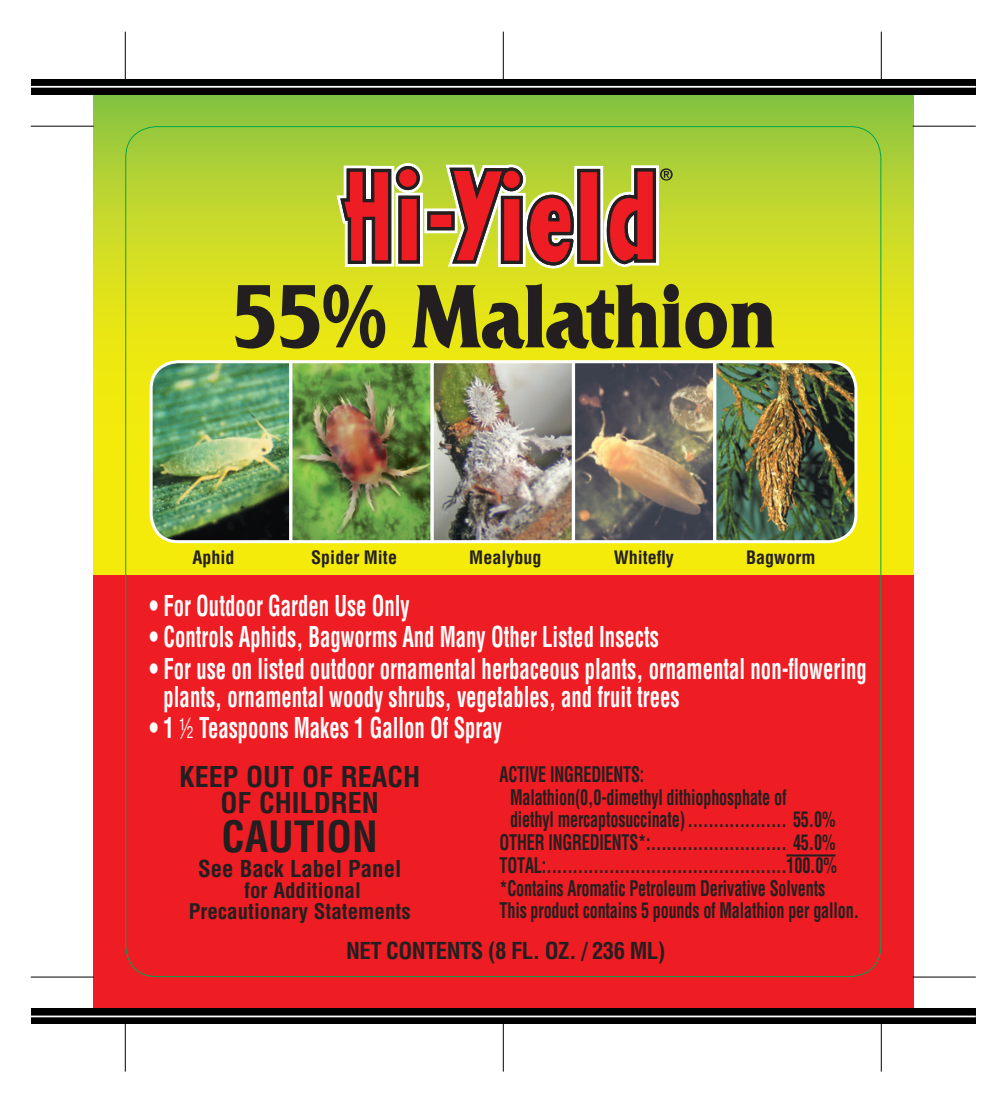
<style>
.page{position:relative;width:1008px;height:1103px;background:#fff}
.page>*{position:absolute;margin:0;border:0;box-sizing:border-box;transform-origin:0 0}
.t1{font:700 94.5px "Friz Quadrata Std";color:#231f20;scale:.85 1}
.t2{font:700 condensed 42px "Helvetica LT Std";color:#231f20}
.t3{font:700 condensed 28px/28px "Helvetica LT Std";color:#fff;scale:.74 1}
.t4{font:700 condensed 28px/26.2px "Helvetica LT Std";color:#231f20;text-align:center}
.t5{font:700 condensed 22.75px "Helvetica LT Std";letter-spacing:-.025em;color:#231f20}
.t6{font:700 condensed 22.75px "Helvetica LT Std";color:#231f20}
.t7{font:700 condensed 21px/22.8px "Helvetica LT Std";letter-spacing:-.01em;color:#231f20;scale:.77 1}
.t8{font:700 condensed 21px "Helvetica LT Std";letter-spacing:-.01em;color:#231f20}
.t9{font:700 condensed 18.2px "Helvetica LT Std";color:#231f20}
.s1{font-family:"Helvetica Neue LT Std";font-weight:300}
</style>
<div class="page">
<svg style="left:93px;top:95px;width:820px;height:480px;background:#cbdb22"></svg>
<div style="left:93px;top:575px;width:820px;height:434px;background:#ee1d23"></div>
<svg style="left:337px;top:163px;width:336px;height:105px"></svg>
<img style="left:294px;top:364px;width:418px;height:175px">
<img style="left:148px;top:359px;width:146px;height:185px">
<div style="left:289px;top:360px;width:145px;height:183px;border:3px solid #fff"></div>
<div style="left:431px;top:360px;width:144px;height:183px;border:3px solid #fff"></div>
<div style="left:572px;top:360px;width:144px;height:183px;border:3px solid #fff"></div>
<img style="left:712px;top:359px;width:147px;height:185px">
<hr style="left:787px;top:854px;width:49px;height:2px;background:#231f20">
<hr style="left:31px;top:126px;width:63px;height:1px;background:#000">
<hr style="left:913px;top:126px;width:63px;height:1px;background:#000">
<hr style="left:31px;top:976px;width:63px;height:1px;background:#000">
<hr style="left:913px;top:976px;width:63px;height:1px;background:#000">
<hr style="left:125px;top:32px;width:1px;height:63px;background:#000">
<hr style="left:125px;top:1008px;width:1px;height:63px;background:#000">
<hr style="left:503px;top:32px;width:1px;height:63px;background:#000">
<hr style="left:503px;top:1008px;width:1px;height:63px;background:#000">
<hr style="left:881px;top:32px;width:1px;height:63px;background:#000">
<hr style="left:881px;top:1008px;width:1px;height:63px;background:#000">
<div style="left:31px;top:1008px;width:945px;height:16px;background:#000"></div>
<hr style="left:31px;top:1015px;width:945px;height:2px;background:#fff">
<div style="left:31px;top:79px;width:945px;height:16px;background:#000"></div>
<hr style="left:31px;top:86px;width:945px;height:2px;background:#fff">
<p class="t1" style="left:232px;top:264px;width:642px">55% Malathion</p>
<p class="t9" style="left:192px;top:545px;width:44px">Aphid</p>
<p class="t9" style="left:311px;top:545px;width:87px">Spider Mite</p>
<p class="t9" style="left:469px;top:545px;width:74px">Mealybug</p>
<p class="t9" style="left:614px;top:545px;width:62px">Whitefly</p>
<p class="t9" style="left:746px;top:545px;width:71px">Bagworm</p>
<p class="t3" style="left:150px;top:591px;width:353px">• For Outdoor Garden Use Only</p>
<p class="t3" style="left:150px;top:622px;width:690px">• Controls Aphids, Bagworms And Many Other Listed Insects</p>
<p class="t3" style="left:164px;top:654px;width:952px;text-indent:-14px">• For use on listed outdoor ornamental herbaceous plants, ornamental non-flowering plants, ornamental woody shrubs, vegetables, and fruit trees</p>
<p class="t3" style="left:150px;top:713px;width:478px">• 1 <span class="s1">½</span> Teaspoons Makes 1 Gallon Of Spray</p>
<p class="t4" style="left:179px;top:763px;width:242px">KEEP OUT OF REACH<br>OF CHILDREN</p>
<p class="t2" style="left:222px;top:810px;width:158px">CAUTION</p>
<p class="t6" style="left:198px;top:854px;width:205px">See Back Label Panel</p>
<p class="t8" style="left:244px;top:877px;width:118px">for Additional</p>
<p class="t8" style="left:189px;top:898px;width:223px">Precautionary Statements</p>
<p class="t7" style="left:500px;top:762px;width:190px">ACTIVE INGREDIENTS:</p>
<p class="t7" style="left:510px;top:785px;width:424px">Malathion(0,0-dimethyl dithiophosphate of diethyl mercaptosuccinate) ................... 55.0%</p>
<p class="t7" style="left:500px;top:831px;width:438px">OTHER INGREDIENTS*:.......................... 45.0%</p>
<p class="t7" style="left:500px;top:853px;width:440px">TOTAL:..............................................100.0%</p>
<p class="t7" style="left:500px;top:876px;width:424px">*Contains Aromatic Petroleum Derivative Solvents</p>
<p class="t7" style="left:500px;top:899px;width:468px">This product contains 5 pounds of Malathion per gallon.</p>
<p class="t5" style="left:346px;top:936px;width:321px">NET CONTENTS (8 FL. OZ. / 236 ML)</p>
</div>
